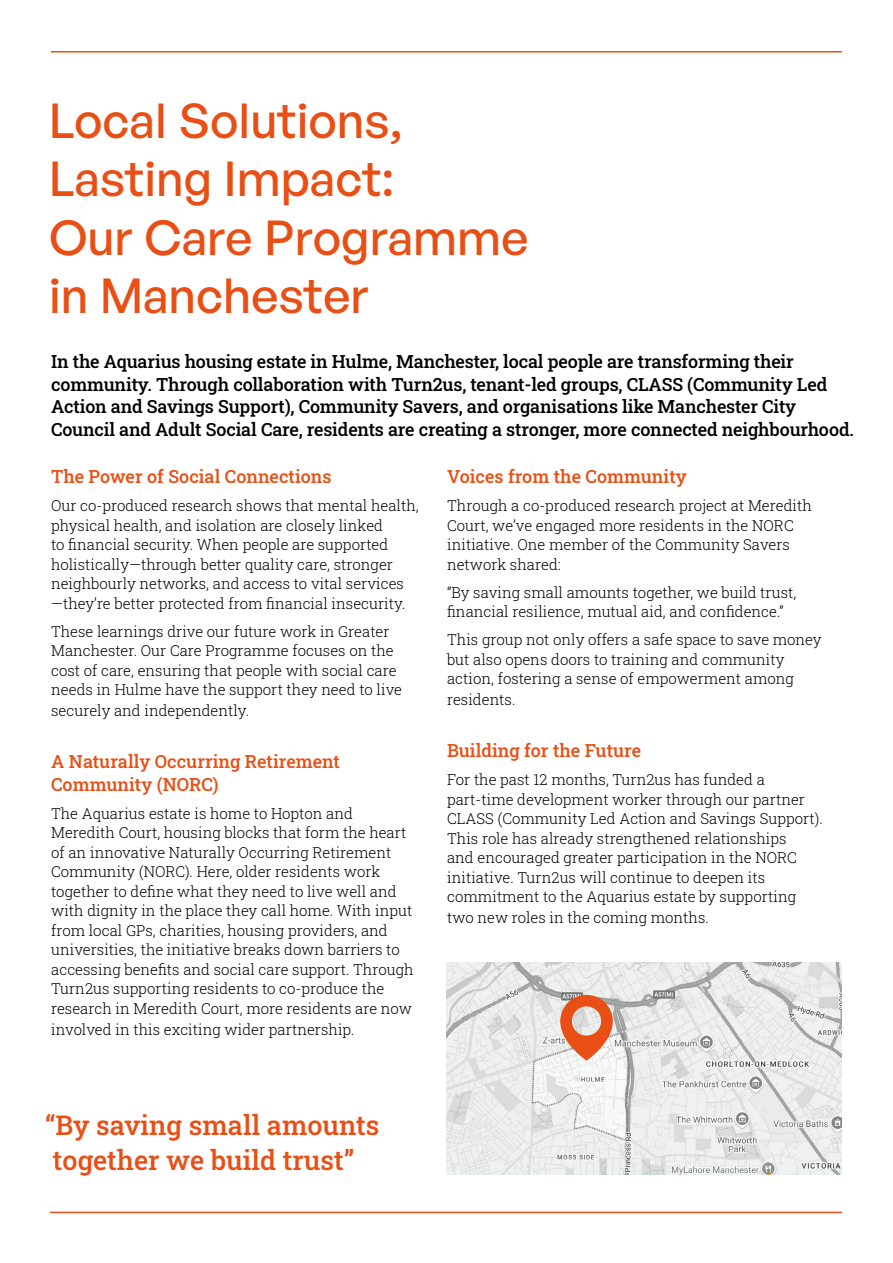
<style>
.page{position:relative;width:893px;height:1263px;background:#fff}
.page>*{position:absolute;margin:0;border:0;box-sizing:border-box;transform-origin:0 0}
.t1{font:500 48px/58.5px "General Sans";color:#e94e14}
.t2{font:500 27px/34.5px "Roboto Slab";color:#e94e14}
.t3{font:500 18px/22.5px "Roboto Slab";letter-spacing:-.01em;color:#000}
.t4{font:500 18px/22.5px "Roboto Slab";color:#e94e14}
.t5{font:300 15px/19.5px "Roboto Slab";color:#000}
</style>
<div class="page">
<hr style="left:50px;top:1212px;width:792px;height:1px;background:#e94e14">
<hr style="left:51px;top:51px;width:791px;height:2px;background:#e94e14">
<svg style="left:446px;top:962px;width:396px;height:212px;fill:#edefef"></svg>
<svg style="left:560px;top:995px;width:53px;height:65px;background:#e49476"></svg>
<h1 class="t1" style="left:49px;top:90px;width:481px">Local Solutions,<br>Lasting Impact:<br>Our Care Programme in Manchester</h1>
<p class="t3" style="left:51px;top:350px;width:804px">In the Aquarius housing estate in Hulme, Manchester, local people are transforming their community. Through collaboration with Turn2us, tenant-led groups, CLASS (Community Led Action and Savings Support), Community Savers, and organisations like Manchester City Council and Adult Social Care, residents are creating a stronger, more connected neighbourhood.</p>
<p class="t4" style="left:51px;top:465px;width:282px">The Power of Social Connections</p>
<p class="t5" style="left:51px;top:496px;width:369px">Our co-produced research shows that mental health, physical health, and isolation are closely linked<br>to financial security. When people are supported holistically—through better quality care, stronger neighbourly networks, and access to vital services —they’re better protected from financial insecurity.</p>
<p class="t5" style="left:51px;top:621px;width:352px">These learnings drive our future work in Greater Manchester. Our Care Programme focuses on the cost of care, ensuring that people with social care needs in Hulme have the support they need to live</p>
<p class="t5" style="left:51px;top:701px;width:200px">securely and independently.</p>
<p class="t4" style="left:51px;top:750px;width:290px">A Naturally Occurring Retirement<br>Community (NORC)</p>
<p class="t5" style="left:51px;top:803px;width:364px">The Aquarius estate is home to Hopton and Meredith Court, housing blocks that form the heart of an innovative Naturally Occurring Retirement Community (NORC). Here, older residents work together to define what they need to live well and with dignity in the place they call home. With input from local GPs, charities, housing providers, and universities, the initiative breaks down barriers to accessing benefits and social care support. Through Turn2us supporting residents to co-produce the research in Meredith Court, more residents are now</p>
<p class="t5" style="left:51px;top:1019px;width:305px">involved in this exciting wider partnership.</p>
<p class="t4" style="left:447px;top:465px;width:241px">Voices from the Community</p>
<p class="t5" style="left:447px;top:496px;width:366px">Through a co-produced research project at Meredith Court, we’ve engaged more residents in the NORC initiative. One member of the Community Savers network shared:</p>
<p class="t5" style="left:447px;top:582px;width:351px">“By saving small amounts together, we build trust, financial resilience, mutual aid, and confidence.”</p>
<p class="t5" style="left:447px;top:630px;width:376px">This group not only offers a safe space to save money but also opens doors to training and community action, fostering a sense of empowerment among</p>
<p class="t5" style="left:447px;top:690px;width:70px">residents.</p>
<p class="t4" style="left:447px;top:739px;width:196px">Building for the Future</p>
<p class="t5" style="left:447px;top:770px;width:377px">For the past 12 months, Turn2us has funded a part-time development worker through our partner CLASS (Community Led Action and Savings Support).<br>This role has already strengthened relationships<br>and encouraged greater participation in the NORC initiative. Turn2us will continue to deepen its commitment to the Aquarius estate by supporting</p>
<p class="t5" style="left:447px;top:908px;width:263px">two new roles in the coming months.</p>
<h2 class="t2" style="left:45px;top:1107px;width:336px">“By saving small amounts together we build trust”</h2>
</div>
